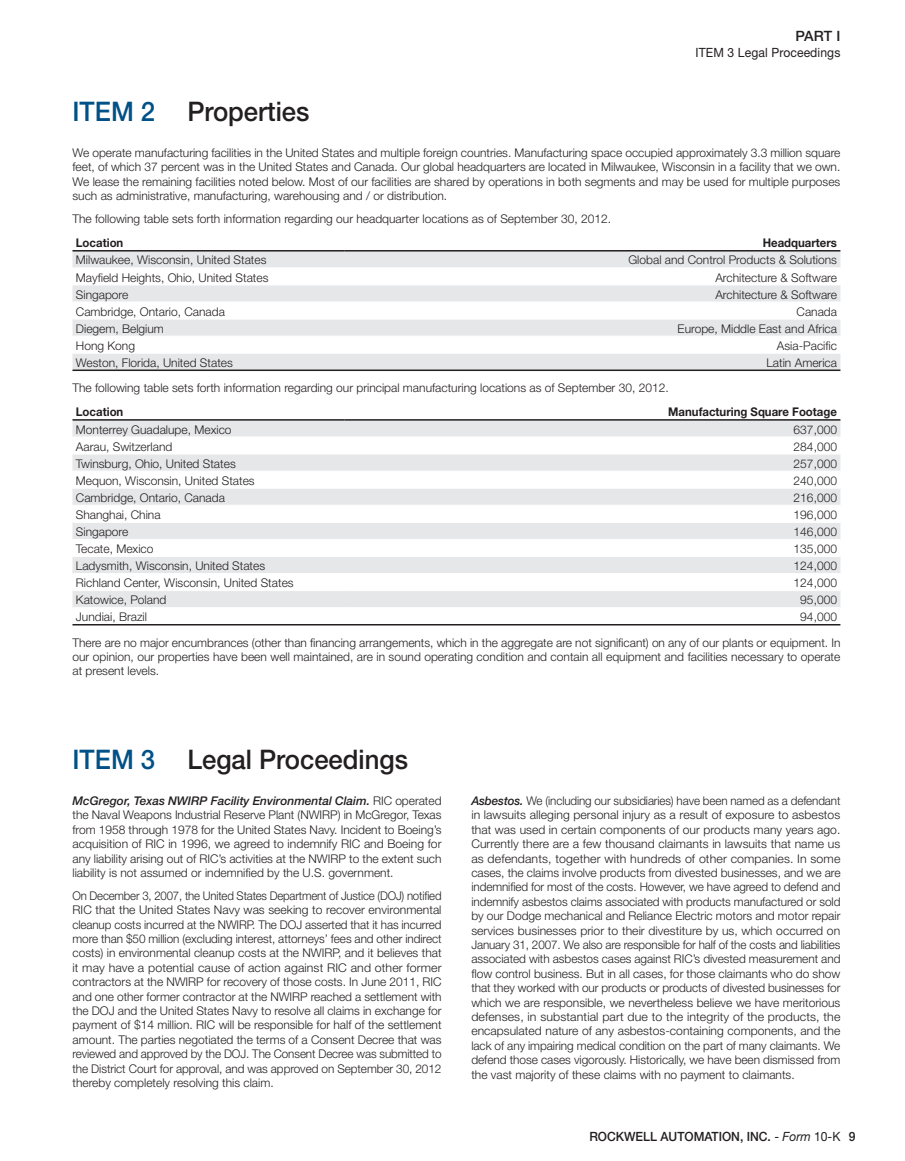
<style>
.page{position:relative;width:905px;height:1161px;background:#fff}
.page>*{position:absolute;margin:0;border:0;box-sizing:border-box;transform-origin:0 0}
.t1{font:500 27px "Helvetica Neue LT Std";color:#231f20;scale:.95 1}
.t2{font:500 14.25px "Helvetica Neue LT Std";color:#231f20}
.t3{font:500 12.75px "Helvetica Neue LT Std";color:#231f20;scale:.95 1}
.t4{font:12.75px "Helvetica Neue LT Std";letter-spacing:.01em;color:#231f20;scale:.95 1}
.t5{font:300 12px/14.4px "Helvetica Neue LT Std";color:#231f20;text-align:justify}
.t6{font:300 12px/14.4px "Helvetica Neue LT Std";color:#231f20;text-align:justify;scale:.95 1}
.t7{font:700 12px "Helvetica Neue LT Std";color:#231f20;scale:.95 1}
.s1{color:#005187}
.s2{font-weight:500;font-style:italic}
.s3{font-weight:400}
.s4{font-weight:400;font-style:italic}
</style>
<div class="page">
<svg style="left:72px;top:252px;width:768px;height:118px;fill:#e6e7e9"></svg>
<hr style="left:72px;top:267px;width:768px;height:1px;background:#fff">
<hr style="left:72px;top:285px;width:768px;height:1px;background:#fff">
<hr style="left:72px;top:302px;width:768px;height:1px;background:#fff">
<hr style="left:72px;top:319px;width:768px;height:1px;background:#fff">
<hr style="left:72px;top:336px;width:273px;height:1px;background:#fff">
<hr style="left:72px;top:353px;width:273px;height:1px;background:#fff">
<hr style="left:345px;top:336px;width:495px;height:1px;background:#fff">
<hr style="left:345px;top:353px;width:495px;height:1px;background:#fff">
<hr style="left:72px;top:250px;width:273px;height:2px;background:#231f20">
<hr style="left:345px;top:250px;width:495px;height:2px;background:#231f20">
<hr style="left:72px;top:370px;width:768px;height:1px;background:#231f20">
<svg style="left:72px;top:421px;width:768px;height:186px;fill:#e6e7e9"></svg>
<hr style="left:72px;top:437px;width:768px;height:1px;background:#fff">
<hr style="left:72px;top:454px;width:768px;height:1px;background:#fff">
<hr style="left:72px;top:471px;width:768px;height:1px;background:#fff">
<hr style="left:72px;top:488px;width:768px;height:1px;background:#fff">
<hr style="left:72px;top:505px;width:768px;height:1px;background:#fff">
<hr style="left:72px;top:522px;width:768px;height:1px;background:#fff">
<hr style="left:72px;top:539px;width:768px;height:1px;background:#fff">
<hr style="left:72px;top:556px;width:768px;height:1px;background:#fff">
<hr style="left:72px;top:573px;width:768px;height:1px;background:#fff">
<hr style="left:72px;top:590px;width:273px;height:1px;background:#fff">
<hr style="left:345px;top:590px;width:495px;height:1px;background:#fff">
<hr style="left:72px;top:419px;width:273px;height:2px;background:#231f20">
<hr style="left:345px;top:419px;width:495px;height:2px;background:#231f20">
<hr style="left:72px;top:624px;width:768px;height:2px;background:#231f20">
<p class="t2" style="left:795px;top:31px;width:46px">PART I</p>
<p class="t4" style="left:695px;top:47px;width:154px">ITEM 3 Legal Proceedings</p>
<h1 class="t1" style="left:72px;top:102px;width:251px"><span class="s1">ITEM 2</span> Properties</h1>
<p class="t5" style="left:72px;top:147px;width:769px">We operate manufacturing facilities in the United States and multiple foreign countries. Manufacturing space occupied approximately 3.3 million square feet, of which 37 percent was in the United States and Canada. Our global headquarters are located in Milwaukee, Wisconsin in a facility that we own.<br>We lease the remaining facilities noted below. Most of our facilities are shared by operations in both segments and may be used for multiple purposes such as administrative, manufacturing, warehousing and / or distribution.</p>
<p class="t5" style="left:72px;top:213px;width:540px">The following table sets forth information regarding our headquarter locations as of September 30, 2012.</p>
<p class="t7" style="left:76px;top:239px;width:51px">Location</p>
<p class="t7" style="left:762px;top:239px;width:80px">Headquarters</p>
<p class="t5" style="left:76px;top:254px;width:192px">Milwaukee, Wisconsin, United States</p>
<p class="t5" style="left:628px;top:254px;width:210px">Global and Control Products &amp; Solutions</p>
<p class="t5" style="left:76px;top:271px;width:194px">Mayfield Heights, Ohio, United States</p>
<p class="t5" style="left:715px;top:271px;width:123px">Architecture &amp; Software</p>
<p class="t5" style="left:76px;top:288px;width:54px">Singapore</p>
<p class="t5" style="left:715px;top:288px;width:123px">Architecture &amp; Software</p>
<p class="t5" style="left:76px;top:305px;width:150px">Cambridge, Ontario, Canada</p>
<p class="t5" style="left:796px;top:305px;width:42px">Canada</p>
<p class="t5" style="left:76px;top:322px;width:90px">Diegem, Belgium</p>
<p class="t5" style="left:677px;top:322px;width:161px">Europe, Middle East and Africa</p>
<p class="t5" style="left:76px;top:340px;width:61px">Hong Kong</p>
<p class="t5" style="left:777px;top:340px;width:62px">Asia-Pacific</p>
<p class="t5" style="left:76px;top:357px;width:158px">Weston, Florida, United States</p>
<p class="t5" style="left:766px;top:357px;width:72px">Latin America</p>
<p class="t5" style="left:72px;top:382px;width:597px">The following table sets forth information regarding our principal manufacturing locations as of September 30, 2012.</p>
<p class="t7" style="left:76px;top:408px;width:51px">Location</p>
<p class="t7" style="left:668px;top:408px;width:179px">Manufacturing Square Footage</p>
<p class="t5" style="left:76px;top:423px;width:157px">Monterrey Guadalupe, Mexico</p>
<p class="t5" style="left:793px;top:423px;width:45px">637,000</p>
<p class="t5" style="left:76px;top:440px;width:98px">Aarau, Switzerland</p>
<p class="t5" style="left:793px;top:440px;width:45px">284,000</p>
<p class="t5" style="left:76px;top:457px;width:161px">Twinsburg, Ohio, United States</p>
<p class="t5" style="left:793px;top:457px;width:45px">257,000</p>
<p class="t5" style="left:76px;top:475px;width:180px">Mequon, Wisconsin, United States</p>
<p class="t5" style="left:793px;top:475px;width:45px">240,000</p>
<p class="t5" style="left:76px;top:492px;width:150px">Cambridge, Ontario, Canada</p>
<p class="t5" style="left:793px;top:492px;width:45px">216,000</p>
<p class="t5" style="left:76px;top:509px;width:86px">Shanghai, China</p>
<p class="t5" style="left:793px;top:509px;width:45px">196,000</p>
<p class="t5" style="left:76px;top:526px;width:54px">Singapore</p>
<p class="t5" style="left:793px;top:526px;width:45px">146,000</p>
<p class="t5" style="left:76px;top:543px;width:79px">Tecate, Mexico</p>
<p class="t5" style="left:793px;top:543px;width:45px">135,000</p>
<p class="t5" style="left:76px;top:560px;width:191px">Ladysmith, Wisconsin, United States</p>
<p class="t5" style="left:793px;top:560px;width:45px">124,000</p>
<p class="t5" style="left:76px;top:577px;width:219px">Richland Center, Wisconsin, United States</p>
<p class="t5" style="left:793px;top:577px;width:45px">124,000</p>
<p class="t5" style="left:76px;top:594px;width:92px">Katowice, Poland</p>
<p class="t5" style="left:800px;top:594px;width:38px">95,000</p>
<p class="t5" style="left:76px;top:611px;width:73px">Jundiai, Brazil</p>
<p class="t5" style="left:72px;top:606px;width:769px;line-height:25.3px;text-align:right">94,000<br>There are no major encumbrances (other than financing arrangements, which in the aggregate are not significant) on any of our plants or equipment. In</p>
<p class="t5" style="left:72px;top:651px;width:769px">our opinion, our properties have been well maintained, are in sound operating condition and contain all equipment and facilities necessary to operate at present levels.</p>
<h1 class="t1" style="left:72px;top:750px;width:354px"><span class="s1">ITEM 3</span> Legal Proceedings</h1>
<p class="t5" style="left:72px;top:795px;width:370px"><span class="s2">McGregor, Texas NWIRP Facility Environmental Claim.</span> RIC operated the Naval Weapons Industrial Reserve Plant (NWIRP) in McGregor, Texas from 1958 through 1978 for the United States Navy. Incident to Boeing’s acquisition of RIC in 1996, we agreed to indemnify RIC and Boeing for any liability arising out of RIC’s activities at the NWIRP to the extent such liability is not assumed or indemnified by the U.S. government.</p>
<p class="t6" style="left:72px;top:890px;width:390px">On December 3, 2007, the United States Department of Justice (DOJ) notified RIC that the United States Navy was seeking to recover environmental cleanup costs incurred at the NWIRP. The DOJ asserted that it has incurred more than $50 million (excluding interest, attorneys’ fees and other indirect costs) in environmental cleanup costs at the NWIRP, and it believes that it may have a potential cause of action against RIC and other former contractors at the NWIRP for recovery of those costs. In June 2011, RIC and one other former contractor at the NWIRP reached a settlement with the DOJ and the United States Navy to resolve all claims in exchange for payment of $14 million. RIC will be responsible for half of the settlement amount. The parties negotiated the terms of a Consent Decree that was reviewed and approved by the DOJ. The Consent Decree was submitted to the District Court for approval, and was approved on September 30, 2012 thereby completely resolving this claim.</p>
<p class="t5" style="left:471px;top:795px;width:370px"><span class="s2">Asbestos.</span> We (including our subsidiaries) have been named as a defendant in lawsuits alleging personal injury as a result of exposure to asbestos that was used in certain components of our products many years ago.<br>Currently there are a few thousand claimants in lawsuits that name us as defendants, together with hundreds of other companies. In some cases, the claims involve products from divested businesses, and we are indemnified for most of the costs. However, we have agreed to defend and indemnify asbestos claims associated with products manufactured or sold by our Dodge mechanical and Reliance Electric motors and motor repair services businesses prior to their divestiture by us, which occurred on January 31, 2007. We also are responsible for half of the costs and liabilities associated with asbestos cases against RIC’s divested measurement and flow control business. But in all cases, for those claimants who do show that they worked with our products or products of divested businesses for which we are responsible, we nevertheless believe we have meritorious defenses, in substantial part due to the integrity of the products, the encapsulated nature of any asbestos-containing components, and the lack of any impairing medical condition on the part of many claimants. We defend those cases vigorously. Historically, we have been dismissed from the vast majority of these claims with no payment to claimants.</p>
<p class="t3" style="left:589px;top:1132px;width:282px">ROCKWELL AUTOMATION, INC. <span class="s3">-</span> <span class="s4">Form</span> <span class="s3">10-K</span> 9</p>
</div>
